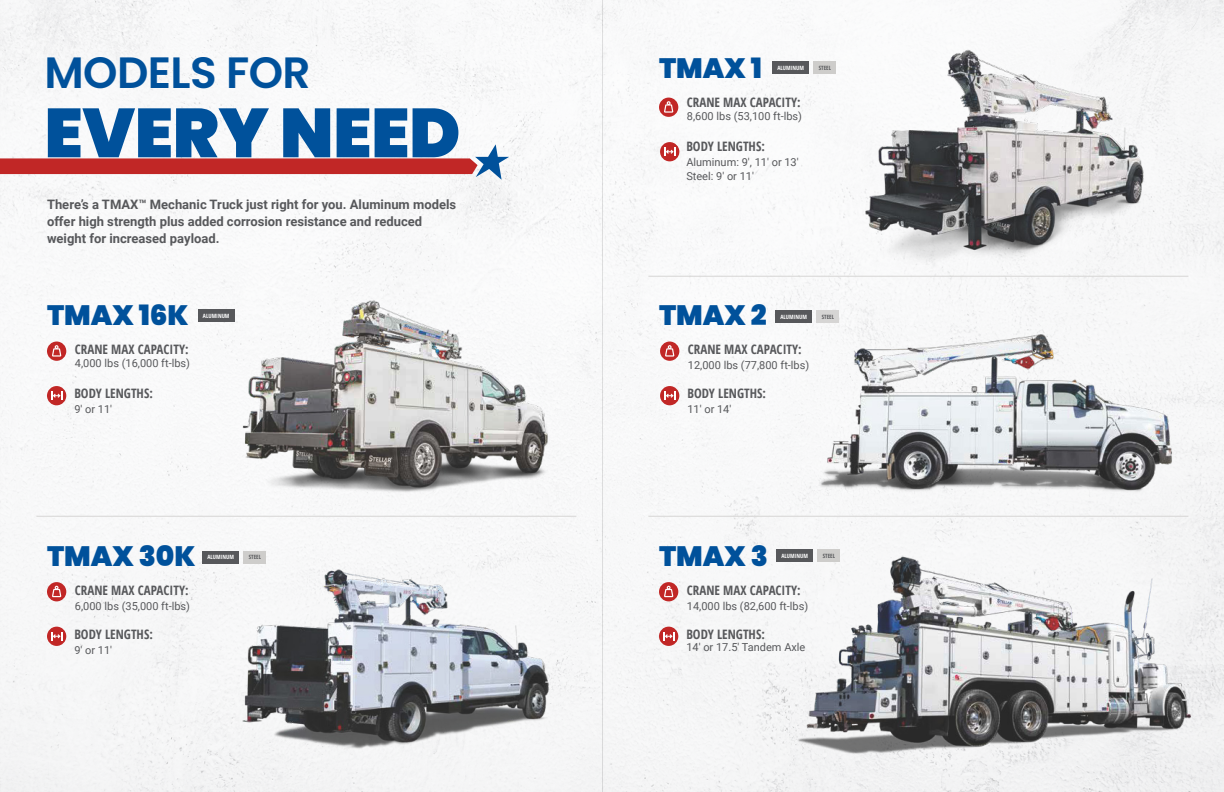
<style>
.page{position:relative;width:1224px;height:792px;background:#fff}
.page>*{position:absolute;margin:0;border:0;box-sizing:border-box;transform-origin:0 0}
.t1{font:900 69.2px "Poppins";letter-spacing:-.005em;color:#00519b}
.t2{font:600 43.8px "Poppins";letter-spacing:-.015em;color:#00519b}
.t3{font:900 28px "Poppins";color:#00519b}
.t4{font:700 condensed 13px "Open Sans";color:#57585b}
.t5{font:700 13px/17px "Roboto";color:#57585b}
.t6{font:11px/15px "Roboto";color:#57585b}
.t7{font:700 condensed 5.8px "Open Sans";color:#fff}
.t8{font:700 condensed 5.8px "Open Sans";color:#57585b}
</style>
<div class="page">
<img style="left:0;top:0;width:1224px;height:792px">
<img style="left:219px;top:558px;width:367px;height:215px">
<img style="left:852px;top:32px;width:312px;height:243px">
<div style="left:203px;top:551px;width:36px;height:12px;background:#57585b"></div>
<div style="left:244px;top:551px;width:22px;height:12px;background:#cecdcb"></div>
<div style="left:776px;top:310px;width:36px;height:13px;background:#57585b"></div>
<div style="left:660px;top:342px;width:19px;height:19px;background:#c12726;border-radius:50%"></div>
<svg style="left:665px;top:345px;width:9px;height:12px"></svg>
<div style="left:660px;top:386px;width:19px;height:19px;background:#c12726;border-radius:50%"></div>
<svg style="left:664px;top:392px;width:11px;height:8px"></svg>
<img style="left:227px;top:295px;width:344px;height:206px">
<div style="left:47px;top:342px;width:19px;height:19px;background:#c12726;border-radius:50%"></div>
<svg style="left:52px;top:345px;width:9px;height:12px"></svg>
<div style="left:198px;top:309px;width:36px;height:13px;background:#57585b"></div>
<div style="left:47px;top:386px;width:19px;height:19px;background:#c12726;border-radius:50%"></div>
<svg style="left:51px;top:392px;width:11px;height:8px"></svg>
<svg style="left:0;top:144px;width:509px;height:36px"></svg>
<hr style="left:36px;top:516px;width:540px;height:1px;background:#d6d5d4">
<hr style="left:648px;top:276px;width:540px;height:1px;background:#d6d5d4">
<hr style="left:648px;top:516px;width:540px;height:1px;background:#d6d5d4">
<img style="left:803px;top:292px;width:392px;height:215px">
<div style="left:773px;top:62px;width:36px;height:12px;background:#57585b"></div>
<div style="left:814px;top:62px;width:22px;height:12px;background:#cecdcb"></div>
<div style="left:659px;top:98px;width:19px;height:19px;background:#c12726;border-radius:50%"></div>
<svg style="left:664px;top:101px;width:9px;height:12px"></svg>
<div style="left:660px;top:142px;width:19px;height:19px;background:#c12726;border-radius:50%"></div>
<svg style="left:664px;top:148px;width:11px;height:8px"></svg>
<div style="left:777px;top:549px;width:36px;height:13px;background:#57585b"></div>
<svg style="left:659px;top:582px;width:19px;height:19px"></svg>
<svg style="left:664px;top:586px;width:9px;height:11px"></svg>
<div style="left:659px;top:627px;width:19px;height:19px;background:#c12726;border-radius:50%"></div>
<svg style="left:663px;top:632px;width:11px;height:8px"></svg>
<svg style="left:47px;top:582px;width:19px;height:19px"></svg>
<svg style="left:52px;top:586px;width:9px;height:11px"></svg>
<div style="left:47px;top:627px;width:19px;height:19px;background:#c12726;border-radius:50%"></div>
<svg style="left:51px;top:632px;width:11px;height:8px"></svg>
<img style="left:782px;top:540px;width:442px;height:252px">
<h2 class="t2" style="left:44px;top:47px;width:268px">MODELS FOR</h2>
<h1 class="t1" style="left:44px;top:93px;width:418px">EVERY NEED</h1>
<p class="t5" style="left:47px;top:195px;width:411px">There’s a TMAX™ Mechanic Truck just right for you. Aluminum models offer high strength plus added corrosion resistance and reduced weight for increased payload.</p>
<h3 class="t3" style="left:47px;top:299px;width:143px">TMAX 16K</h3>
<p class="t4" style="left:75px;top:341px;width:115px">CRANE MAX CAPACITY:</p>
<p class="t6" style="left:75px;top:355px;width:117px">4,000 lbs (16,000 ft-lbs)</p>
<p class="t4" style="left:74px;top:384px;width:80px">BODY LENGTHS:</p>
<p class="t6" style="left:74px;top:401px;width:39px">9' or 11'</p>
<p class="t7" style="left:203px;top:311px;width:28px">ALUMINUM</p>
<h3 class="t3" style="left:47px;top:540px;width:150px">TMAX 30K</h3>
<p class="t7" style="left:207px;top:553px;width:28px">ALUMINUM</p>
<p class="t8" style="left:249px;top:553px;width:14px">STEEL</p>
<p class="t4" style="left:75px;top:581px;width:115px">CRANE MAX CAPACITY:</p>
<p class="t6" style="left:75px;top:598px;width:117px">6,000 lbs (35,000 ft-lbs)</p>
<p class="t4" style="left:74px;top:625px;width:80px">BODY LENGTHS:</p>
<p class="t6" style="left:74px;top:642px;width:39px">9' or 11'</p>
<h3 class="t3" style="left:659px;top:52px;width:104px">TMAX 1</h3>
<p class="t7" style="left:777px;top:64px;width:28px">ALUMINUM</p>
<p class="t8" style="left:819px;top:64px;width:14px">STEEL</p>
<p class="t4" style="left:687px;top:93px;width:115px">CRANE MAX CAPACITY:</p>
<p class="t6" style="left:687px;top:108px;width:117px">8,600 lbs (53,100 ft-lbs)</p>
<p class="t4" style="left:686px;top:137px;width:80px">BODY LENGTHS:</p>
<p class="t6" style="left:686px;top:154px;width:114px">Aluminum: 9', 11' or 13'<br>Steel: 9' or 11'</p>
<h3 class="t3" style="left:659px;top:299px;width:109px">TMAX 2</h3>
<p class="t7" style="left:780px;top:313px;width:28px">ALUMINUM</p>
<p class="t8" style="left:822px;top:313px;width:14px">STEEL</p>
<p class="t4" style="left:688px;top:341px;width:115px">CRANE MAX CAPACITY:</p>
<p class="t6" style="left:688px;top:358px;width:123px">12,000 lbs (77,800 ft-lbs)</p>
<p class="t4" style="left:687px;top:384px;width:80px">BODY LENGTHS:</p>
<p class="t6" style="left:687px;top:401px;width:45px">11' or 14'</p>
<h3 class="t3" style="left:659px;top:540px;width:110px">TMAX 3</h3>
<p class="t7" style="left:781px;top:551px;width:28px">ALUMINUM</p>
<p class="t8" style="left:823px;top:551px;width:14px">STEEL</p>
<p class="t4" style="left:687px;top:581px;width:115px">CRANE MAX CAPACITY:</p>
<p class="t6" style="left:687px;top:598px;width:123px">14,000 lbs (82,600 ft-lbs)</p>
<p class="t4" style="left:686px;top:625px;width:80px">BODY LENGTHS:</p>
<p class="t6" style="left:686px;top:640px;width:121px">14' or 17.5' Tandem Axle</p>
</div>
